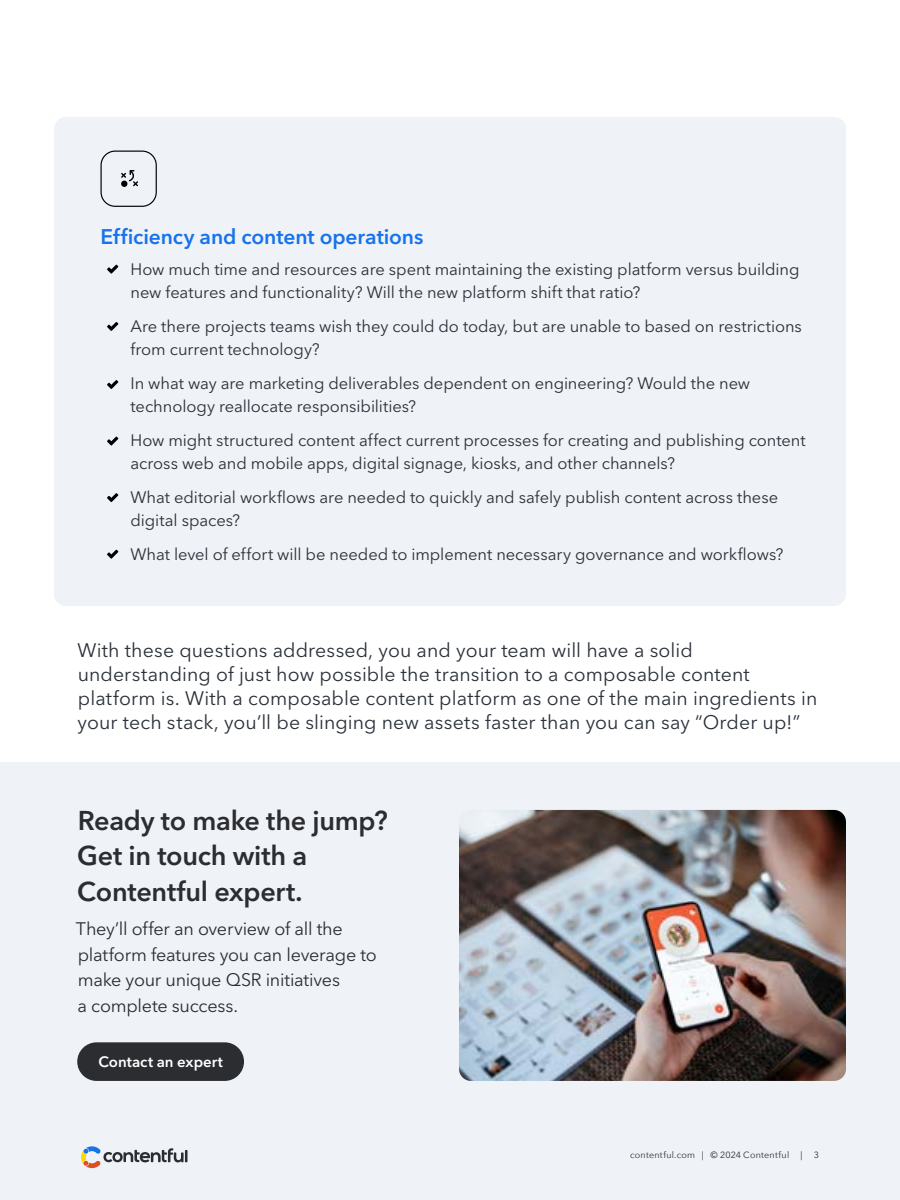
<style>
.page{position:relative;width:900px;height:1200px;background:#fff}
.page>*{position:absolute;margin:0;border:0;box-sizing:border-box;transform-origin:0 0}
.t1{font:600 27px/35.2px "Avenir Next LT Pro";letter-spacing:-.01em;color:#2b2d31}
.t2{font:600 21px "Avenir Next LT Pro";letter-spacing:-.005em;color:#1773eb}
.t3{font:19.5px/24px "Avenir Next LT Pro";letter-spacing:.005em;color:#2a3039}
.t4{font:18px/25.5px "Avenir Next LT Pro";letter-spacing:-.015em;color:#2b2d31}
.t5{font:16.5px/22.5px "Avenir Next LT Pro";letter-spacing:-.005em;color:#2a3039}
.t6{font:600 15px "Avenir Next LT Pro";color:#fff}
.t7{font:9px "Avenir Next";letter-spacing:.025em;color:#2a3039}
</style>
<div class="page">
<div style="left:0;top:762px;width:900px;height:438px;background:#eff2f6"></div>
<svg style="left:80px;top:1146px;width:108px;height:22px"></svg>
<div style="left:54px;top:117px;width:792px;height:489px;background:#eff2f6;border-radius:12px"></div>
<div style="left:77px;top:1042px;width:167px;height:39px;background:#2b2d31;border-radius:19px"></div>
<div style="left:101px;top:151px;width:56px;height:56px;border:1px solid #000;border-radius:14px"></div>
<svg style="left:121px;top:170px;width:17px;height:17px"></svg>
<svg style="left:107px;top:265px;width:11px;height:9px"></svg>
<svg style="left:107px;top:322px;width:11px;height:9px"></svg>
<svg style="left:107px;top:380px;width:11px;height:9px"></svg>
<svg style="left:107px;top:437px;width:11px;height:9px"></svg>
<svg style="left:107px;top:493px;width:11px;height:9px"></svg>
<svg style="left:107px;top:550px;width:11px;height:9px"></svg>
<img style="left:459px;top:810px;width:387px;height:271px">
<p class="t2" style="left:100px;top:224px;width:325px">Efficiency and content operations</p>
<p class="t5" style="left:130px;top:258px;width:670px">How much time and resources are spent maintaining the existing platform versus building new features and functionality? Will the new platform shift that ratio?</p>
<p class="t5" style="left:130px;top:315px;width:673px">Are there projects teams wish they could do today, but are unable to based on restrictions from current technology?</p>
<p class="t5" style="left:130px;top:372px;width:621px">In what way are marketing deliverables dependent on engineering? Would the new technology reallocate responsibilities?</p>
<p class="t5" style="left:130px;top:429px;width:677px">How might structured content affect current processes for creating and publishing content across web and mobile apps, digital signage, kiosks, and other channels?</p>
<p class="t5" style="left:130px;top:486px;width:649px">What editorial workflows are needed to quickly and safely publish content across these digital spaces?</p>
<p class="t5" style="left:130px;top:543px;width:654px">What level of effort will be needed to implement necessary governance and workflows?</p>
<p class="t3" style="left:77px;top:638px;width:742px">With these questions addressed, you and your team will have a solid understanding of just how possible the transition to a composable content platform is. With a composable content platform as one of the main ingredients in your tech stack, you’ll be slinging new assets faster than you can say “Order up!”</p>
<h1 class="t1" style="left:77px;top:803px;width:312px">Ready to make the jump?<br>Get in touch with a<br>Contentful expert.</h1>
<p class="t4" style="left:76px;top:916px;width:302px">They’ll offer an overview of all the platform features you can leverage to make your unique QSR initiatives<br>a complete success.</p>
<p class="t6" style="left:98px;top:1053px;width:126px">Contact an expert</p>
<p class="t7" style="left:630px;top:1147px;width:174px">contentful.com | © 2024 Contentful |</p>
<p class="t7" style="left:814px;top:1147px;width:7px">3</p>
</div>
